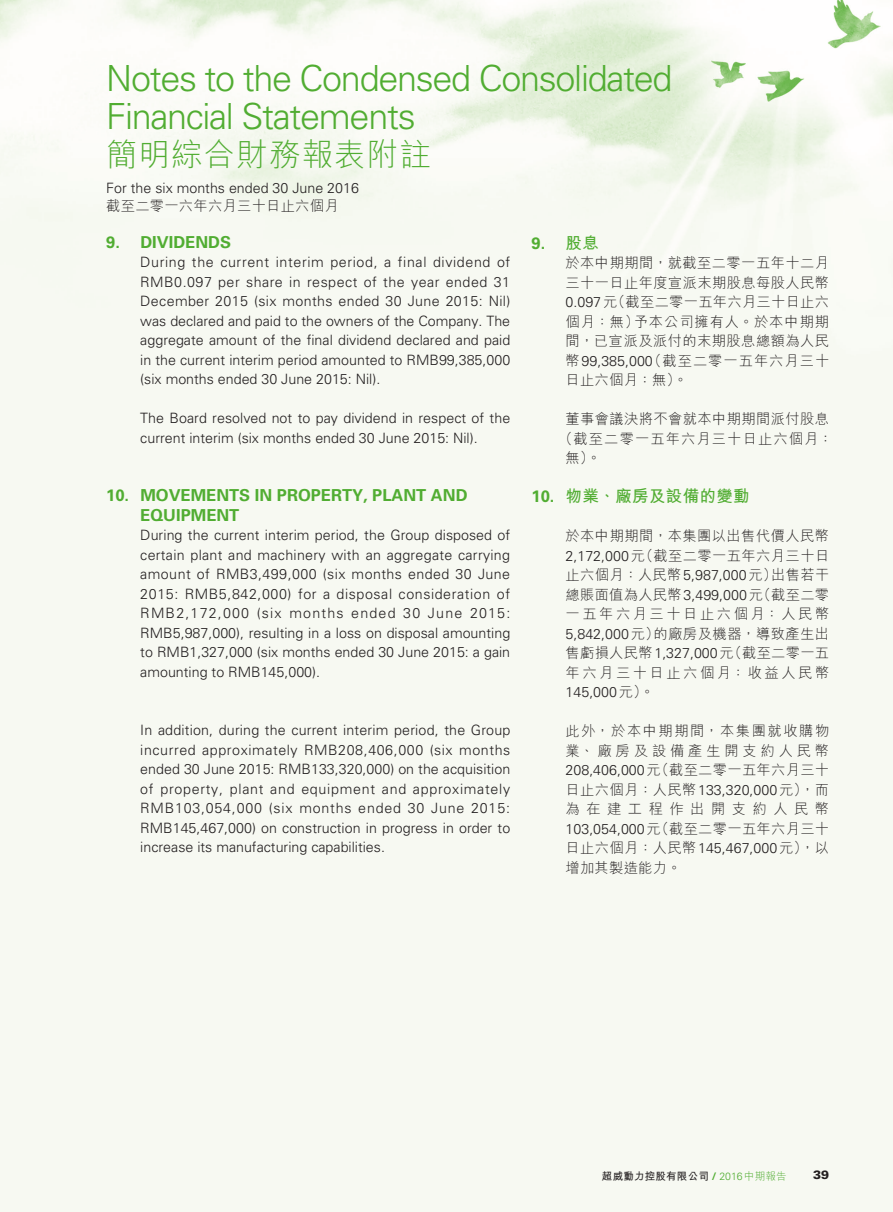
<style>
.page{position:relative;width:893px;height:1212px;background:#f7f9f2}
.page>*{position:absolute;margin:0;border:0;box-sizing:border-box;transform-origin:0 0}
.t1{font:300 36px/37.5px "Univers LT Std";letter-spacing:-.035em;color:#51ad32}
.t2{font:300 31.5px "M Hei HK";letter-spacing:.035em;color:#51ad32}
._01_H1_E{font:700 16.5px/19.5px "Univers LT Std";color:#51ad32}
._001_H1_C{font:700 16.5px "M Hei HK";letter-spacing:.02em;color:#51ad32}
._001_H1_C-2{font:700 16.5px "Univers LT Std";color:#51ad32}
._00_txt_E{font:300 14.25px/19.5px "Univers LT Std";color:#231f20;text-align:justify}
._000_txt_C{font:300 14.25px/19.5px "M Hei HK";letter-spacing:.03em;color:#231f20;text-align:justify}
._000_txt_C-2{font:300 14.25px "M Hei HK";letter-spacing:.08em;color:#231f20}
.t3{font:900 12px "Univers LT Std";color:#231f20}
.t4{font:700 10.5px "M Hei HK";letter-spacing:.02em;color:#231f20}
.s1{font-family:"M Hei HK"}
.s2{font-family:"Univers LT Std"}
.s3{font-family:"Univers LT Std";color:#51ad32}
.s4{font-family:"Univers LT Std";font-weight:300;color:#51ad32}
.s5{font-weight:300;color:#51ad32}
</style>
<div class="page">
<h1 class="t1" style="left:106px;top:60px;width:568px">Notes to the Condensed Consolidated<br>Financial Statements</h1>
<h2 class="t2" style="left:106px;top:138px;width:326px">簡明綜合財務報表附註</h2>
<p class="_00_txt_E" style="left:106px;top:178px;width:254px">For the six months ended 30 June 2016</p>
<p class="_000_txt_C" style="left:106px;top:195px;width:234px">截至二零一六年六月三十日止六個月</p>
<p class="_001_H1_C-2" style="left:531px;top:233px;width:69px">9. <span class="s1">股息</span></p>
<p class="_000_txt_C" style="left:566px;top:253px;width:265px">於本中期期間，就截至二零一五年十二月三十一日止年度宣派末期股息每股人民幣<span class="s2">0.097</span>元（截至二零一五年六月三十日止六個月：無）予本公司擁有人。於本中期期間，已宣派及派付的末期股息總額為人民幣<span class="s2">99,385,000</span>（截至二零一五年六月三十日止六個月：無）。</p>
<p class="_000_txt_C" style="left:566px;top:409px;width:265px">董事會議決將不會就本中期期間派付股息</p>
<p class="_000_txt_C-2" style="left:558px;top:431px;width:276px">（截至二零一五年六月三十日止六個月：</p>
<p class="_000_txt_C" style="left:566px;top:448px;width:37px">無）。</p>
<p class="_001_H1_C" style="left:531px;top:484px;width:220px"><span class="s2">10.</span> 物業、廠房及設備的變動</p>
<p class="_000_txt_C" style="left:566px;top:526px;width:265px">於本中期期間，本集團以出售代價人民幣<span class="s2">2,172,000</span>元（截至二零一五年六月三十日止六個月：人民幣<span class="s2">5,987,000</span>元）出售若干總賬面值為人民幣<span class="s2">3,499,000</span>元（截至二零一五年六月三十日止六個月：人民幣<span class="s2">5,842,000</span>元）的廠房及機器，導致產生出售虧損人民幣<span class="s2">1,327,000</span>元（截至二零一五年六月三十日止六個月：收益人民幣<span class="s2">145,000</span>元）。</p>
<p class="_000_txt_C" style="left:566px;top:721px;width:265px">此外，於本中期期間，本集團就收購物業、廠房及設備產生開支約人民幣<span class="s2">208,406,000</span>元（截至二零一五年六月三十日止六個月：人民幣<span class="s2">133,320,000</span>元），而為在建工程作出開支約人民幣<span class="s2">103,054,000</span>元（截至二零一五年六月三十日止六個月：人民幣<span class="s2">145,467,000</span>元），以增加其製造能力。</p>
<p class="_01_H1_E" style="left:106px;top:232px;width:126px">9. DIVIDENDS</p>
<p class="_00_txt_E" style="left:140px;top:252px;width:372px">During the current interim period, a final dividend of RMB0.097 per share in respect of the year ended 31<br>December 2015 (six months ended 30 June 2015: Nil) was declared and paid to the owners of the Company. The aggregate amount of the final dividend declared and paid in the current interim period amounted to RMB99,385,000 (six months ended 30 June 2015: Nil).</p>
<p class="_00_txt_E" style="left:140px;top:408px;width:371px">The Board resolved not to pay dividend in respect of the current interim (six months ended 30 June 2015: Nil).</p>
<p class="_01_H1_E" style="left:140px;top:486px;width:329px;text-indent:-34px">10. MOVEMENTS IN PROPERTY, PLANT AND<br>EQUIPMENT</p>
<p class="_00_txt_E" style="left:140px;top:525px;width:372px">During the current interim period, the Group disposed of certain plant and machinery with an aggregate carrying amount of RMB3,499,000 (six months ended 30 June 2015: RMB5,842,000) for a disposal consideration of RMB2,172,000 (six months ended 30 June 2015:<br>RMB5,987,000), resulting in a loss on disposal amounting to RMB1,327,000 (six months ended 30 June 2015: a gain amounting to RMB145,000).</p>
<p class="_00_txt_E" style="left:140px;top:720px;width:372px">In addition, during the current interim period, the Group incurred approximately RMB208,406,000 (six months ended 30 June 2015: RMB133,320,000) on the acquisition of property, plant and equipment and approximately RMB103,054,000 (six months ended 30 June 2015:<br>RMB145,467,000) on construction in progress in order to increase its manufacturing capabilities.</p>
<p class="t4" style="left:602px;top:1169px;width:186px">超威動力控股有限公司 <span class="s3">/</span> <span class="s4">2016</span><span class="s5">中期報告</span></p>
<p class="t3" style="left:813px;top:1167px;width:18px">39</p>
</div>
